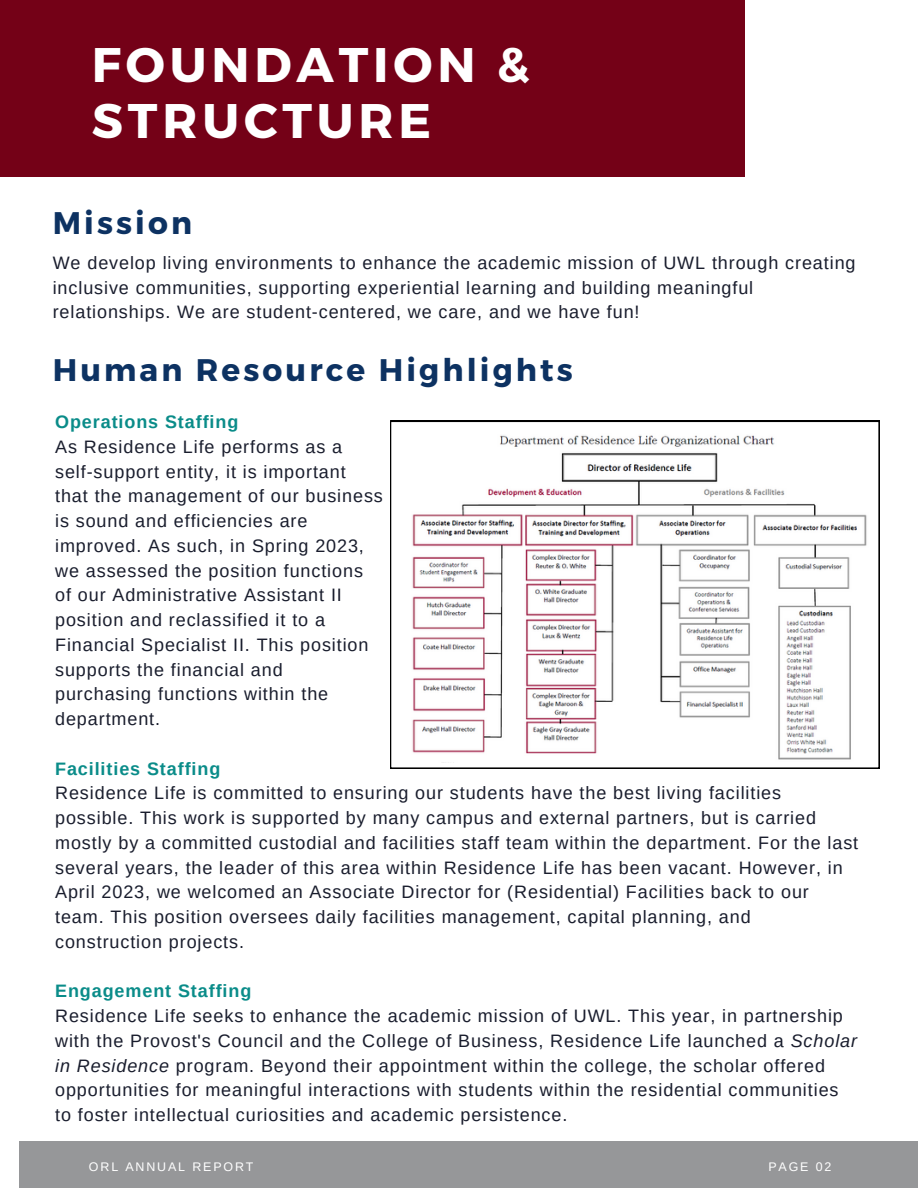
<style>
.page{position:relative;width:918px;height:1188px;background:#fff}
.page>*{position:absolute;margin:0;border:0;box-sizing:border-box;transform-origin:0 0}
.t1{font:700 48.6px/56.2px "Montserrat";letter-spacing:.1em;color:#fff}
.t2{font:700 31.2px "Montserrat";letter-spacing:.1em;color:#0d3262}
.t3{font:18px/24.8px "Arimo";letter-spacing:.05em;color:#191d2d}
.t4{font:700 18px "Arimo";letter-spacing:.05em;color:#0a8c89}
.t5{font:12.45px "Arimo";letter-spacing:.15em;color:#fff}
.s1{font-style:italic}
</style>
<div class="page">
<div style="left:0;top:0;width:745px;height:176px;background:#740117"></div>
<svg style="left:390px;top:421px;width:490px;height:348px"></svg>
<div style="left:20px;top:1142px;width:898px;height:46px;background:#969799"></div>
<img style="left:405px;top:429px;width:466px;height:333px">
<p class="t1" style="left:92px;top:34px;width:439px">FOUNDATION &amp;<br>STRUCTURE</p>
<p class="t2" style="left:53px;top:203px;width:141px">Mission</p>
<p class="t3" style="left:53px;top:250px;width:804px">We develop living environments to enhance the academic mission of UWL through creating inclusive communities, supporting experiential learning and building meaningful relationships. We are student-centered, we care, and we have fun!</p>
<p class="t2" style="left:53px;top:350px;width:522px">Human Resource Highlights</p>
<p class="t4" style="left:55px;top:412px;width:185px">Operations Staffing</p>
<p class="t3" style="left:55px;top:434px;width:289px">As Residence Life performs as a</p>
<p class="t3" style="left:55px;top:459px;width:292px">self-support entity, it is important</p>
<p class="t3" style="left:55px;top:484px;width:329px">that the management of our business</p>
<p class="t3" style="left:55px;top:509px;width:254px">is sound and efficiencies are</p>
<p class="t3" style="left:55px;top:533px;width:310px">improved. As such, in Spring 2023,</p>
<p class="t3" style="left:55px;top:558px;width:309px">we assessed the position functions</p>
<p class="t3" style="left:55px;top:583px;width:288px">of our Administrative Assistant II</p>
<p class="t3" style="left:55px;top:608px;width:271px">position and reclassified it to a</p>
<p class="t3" style="left:55px;top:632px;width:315px">Financial Specialist II. This position</p>
<p class="t3" style="left:55px;top:657px;width:229px">supports the financial and</p>
<p class="t3" style="left:55px;top:682px;width:275px">purchasing functions within the</p>
<p class="t3" style="left:55px;top:707px;width:107px">department.</p>
<p class="t4" style="left:55px;top:758px;width:167px">Facilities Staffing</p>
<p class="t3" style="left:55px;top:781px;width:805px">Residence Life is committed to ensuring our students have the best living facilities possible. This work is supported by many campus and external partners, but is carried mostly by a committed custodial and facilities staff team within the department. For the last several years, the leader of this area within Residence Life has been vacant. However, in April 2023, we welcomed an Associate Director for (Residential) Facilities back to our team. This position oversees daily facilities management, capital planning, and construction projects.</p>
<p class="t4" style="left:55px;top:981px;width:198px">Engagement Staffing</p>
<p class="t3" style="left:55px;top:1004px;width:804px">Residence Life seeks to enhance the academic mission of UWL. This year, in partnership with the Provost's Council and the College of Business, Residence Life launched a <span class="s1">Scholar in Residence</span> program. Beyond their appointment within the college, the scholar offered opportunities for meaningful interactions with students within the residential communities to foster intellectual curiosities and academic persistence.</p>
<p class="t5" style="left:89px;top:1159px;width:166px">ORL ANNUAL REPORT</p>
<p class="t5" style="left:768px;top:1160px;width:65px">PAGE 02</p>
</div>
